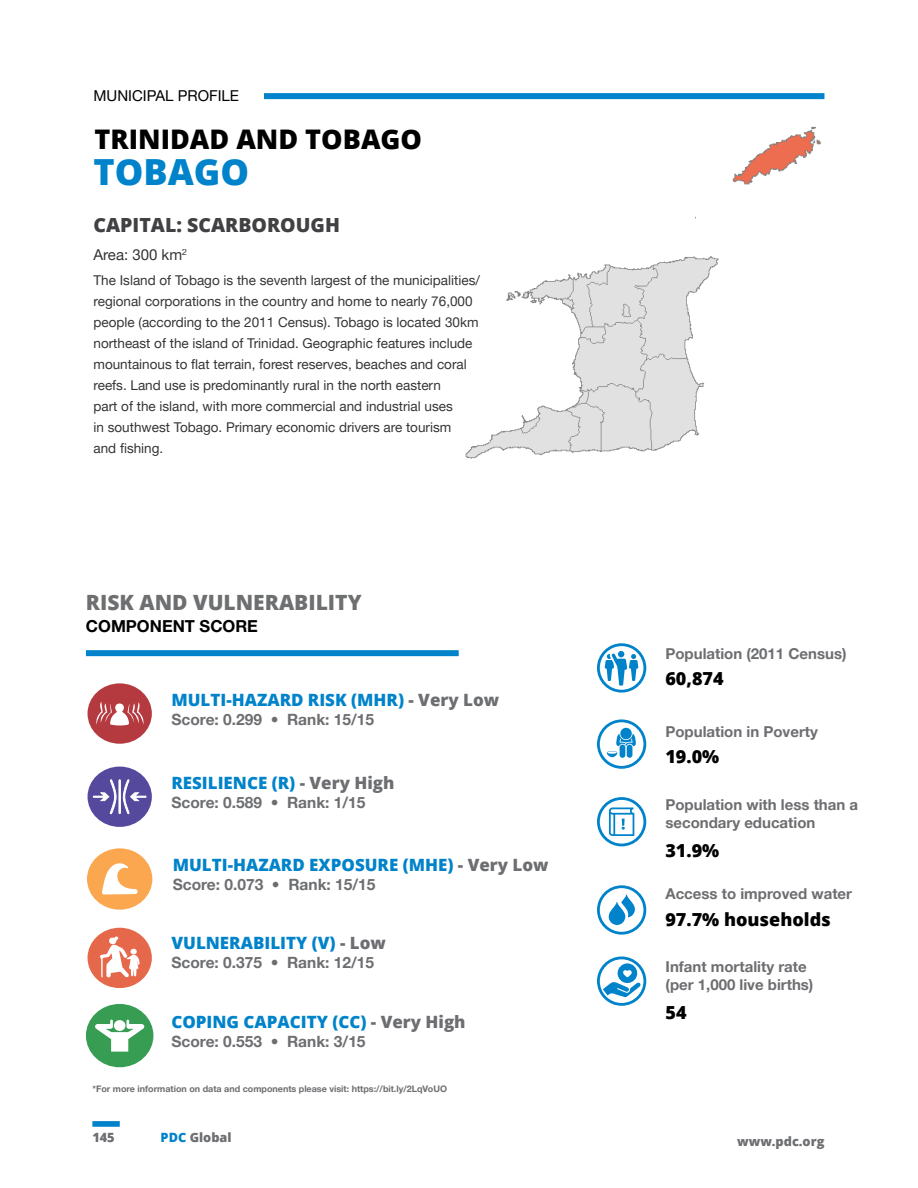
<style>
.page{position:relative;width:918px;height:1188px;background:#fff}
.page>*{position:absolute;margin:0;border:0;box-sizing:border-box;transform-origin:0 0}
.t1{font:800 36px "Open Sans";color:#0083ca}
.t2{font:800 27px "Open Sans";color:#000}
.t3{font:800 21px "Open Sans";color:#6d6f71}
.t4{font:800 19.5px "Open Sans";color:#414042}
.t5{font:800 18px "Open Sans";color:#000}
.t6{font:800 16.95px "Open Sans";color:#0083ca}
.t7{font:700 16.5px "Helvetica Neue LT Pro";color:#000}
.t8{font:700 15.45px "Helvetica Neue LT Pro";color:#6d6e71}
.t9{font:700 15px/18px "Helvetica Neue LT Pro";color:#6d6e71}
.t10{font:15px "Helvetica Neue LT Pro";color:#000}
.t11{font:13.5px/21px "Helvetica Neue LT Pro";color:#000}
.t12{font:800 12.75px "Open Sans";color:#6d6e71}
.t13{font:700 9px "Helvetica Neue LT Pro";color:#6d6e71}
.s1{color:#6d6e71}
.s2{color:#0083ca}
</style>
<div class="page">
<div style="left:264px;top:93px;width:560px;height:6px;background:#0083ca"></div>
<div style="left:92px;top:1121px;width:28px;height:6px;background:#0083ca"></div>
<svg style="left:597px;top:643px;width:49px;height:50px"></svg>
<svg style="left:597px;top:719px;width:49px;height:50px"></svg>
<svg style="left:597px;top:797px;width:49px;height:49px"></svg>
<svg style="left:597px;top:885px;width:49px;height:50px"></svg>
<svg style="left:597px;top:957px;width:49px;height:49px"></svg>
<div style="left:88px;top:683px;width:64px;height:61px;background:#b53a40;border-radius:50%"></div>
<svg style="left:96px;top:702px;width:48px;height:24px"></svg>
<svg style="left:88px;top:767px;width:64px;height:60px"></svg>
<div style="left:87px;top:848px;width:65px;height:62px;background:#faa74f;border-radius:50%"></div>
<svg style="left:102px;top:863px;width:36px;height:31px"></svg>
<div style="left:88px;top:928px;width:64px;height:60px;background:#e5684b;border-radius:50%"></div>
<svg style="left:100px;top:936px;width:40px;height:42px"></svg>
<div style="left:86px;top:1004px;width:67px;height:63px;background:#369d52;border-radius:50%"></div>
<svg style="left:95px;top:1020px;width:50px;height:32px"></svg>
<img style="left:465px;top:126px;width:357px;height:333px">
<div style="left:86px;top:650px;width:373px;height:6px;background:#0083ca"></div>
<p class="t10" style="left:94px;top:90px;width:147px">MUNICIPAL PROFILE</p>
<h2 class="t2" style="left:95px;top:128px;width:329px">TRINIDAD AND TOBAGO</h2>
<h1 class="t1" style="left:94px;top:158px;width:157px">TOBAGO</h1>
<h3 class="t4" style="left:94px;top:217px;width:248px">CAPITAL: SCARBOROUGH</h3>
<p class="t10" style="left:93px;top:250px;width:95px">Area: 300 km<sup>2</sup></p>
<p class="t11" style="left:94px;top:271px;width:388px">The Island of Tobago is the seventh largest of the municipalities/ regional corporations in the country and home to nearly 76,000 people (according to the 2011 Census). Tobago is located 30km northeast of the island of Trinidad. Geographic features include mountainous to flat terrain, forest reserves, beaches and coral reefs. Land use is predominantly rural in the north eastern<br>part of the island, with more commercial and industrial uses<br>in southwest Tobago. Primary economic drivers are tourism<br>and fishing.</p>
<h3 class="t3" style="left:86px;top:594px;width:277px">RISK AND VULNERABILITY</h3>
<p class="t7" style="left:86px;top:619px;width:174px">COMPONENT SCORE</p>
<p class="t6" style="left:171px;top:693px;width:329px">MULTI-HAZARD RISK (MHR) <span class="s1">- Very Low</span></p>
<p class="t8" style="left:171px;top:713px;width:204px">Score: 0.299 • Rank: 15/15</p>
<p class="t6" style="left:171px;top:776px;width:225px">RESILIENCE (R) <span class="s1">- Very High</span></p>
<p class="t8" style="left:171px;top:796px;width:196px">Score: 0.589 • Rank: 1/15</p>
<p class="t6" style="left:173px;top:858px;width:377px">MULTI-HAZARD EXPOSURE (MHE) <span class="s1">- Very Low</span></p>
<p class="t8" style="left:173px;top:878px;width:204px">Score: 0.073 • Rank: 15/15</p>
<p class="t6" style="left:171px;top:936px;width:216px">VULNERABILITY (V) <span class="s1">- Low</span></p>
<p class="t8" style="left:171px;top:956px;width:204px">Score: 0.375 • Rank: 12/15</p>
<p class="t6" style="left:171px;top:1015px;width:296px">COPING CAPACITY (CC) <span class="s1">- Very High</span></p>
<p class="t8" style="left:171px;top:1035px;width:196px">Score: 0.553 • Rank: 3/15</p>
<p class="t13" style="left:92px;top:1085px;width:356px">*For more information on data and components please visit: https://bit.ly/2LqVoUO</p>
<p class="t9" style="left:665px;top:645px;width:183px">Population (2011 Census)</p>
<h3 class="t5" style="left:665px;top:671px;width:60px">60,874</h3>
<p class="t9" style="left:665px;top:724px;width:154px">Population in Poverty</p>
<h3 class="t5" style="left:665px;top:749px;width:55px">19.0%</h3>
<p class="t9" style="left:665px;top:797px;width:194px">Population with less than a secondary education</p>
<h3 class="t5" style="left:665px;top:843px;width:55px">31.9%</h3>
<p class="t9" style="left:665px;top:885px;width:188px">Access to improved water</p>
<h3 class="t5" style="left:665px;top:912px;width:167px">97.7% households</h3>
<p class="t9" style="left:666px;top:958px;width:149px">Infant mortality rate (per 1,000 live births)</p>
<h3 class="t5" style="left:666px;top:1005px;width:23px">54</h3>
<p class="t12" style="left:92px;top:1132px;width:24px">145</p>
<p class="t12" style="left:161px;top:1132px;width:72px"><span class="s2">PDC</span> Global</p>
<p class="t12" style="left:737px;top:1136px;width:89px">www.pdc.org</p>
</div>
